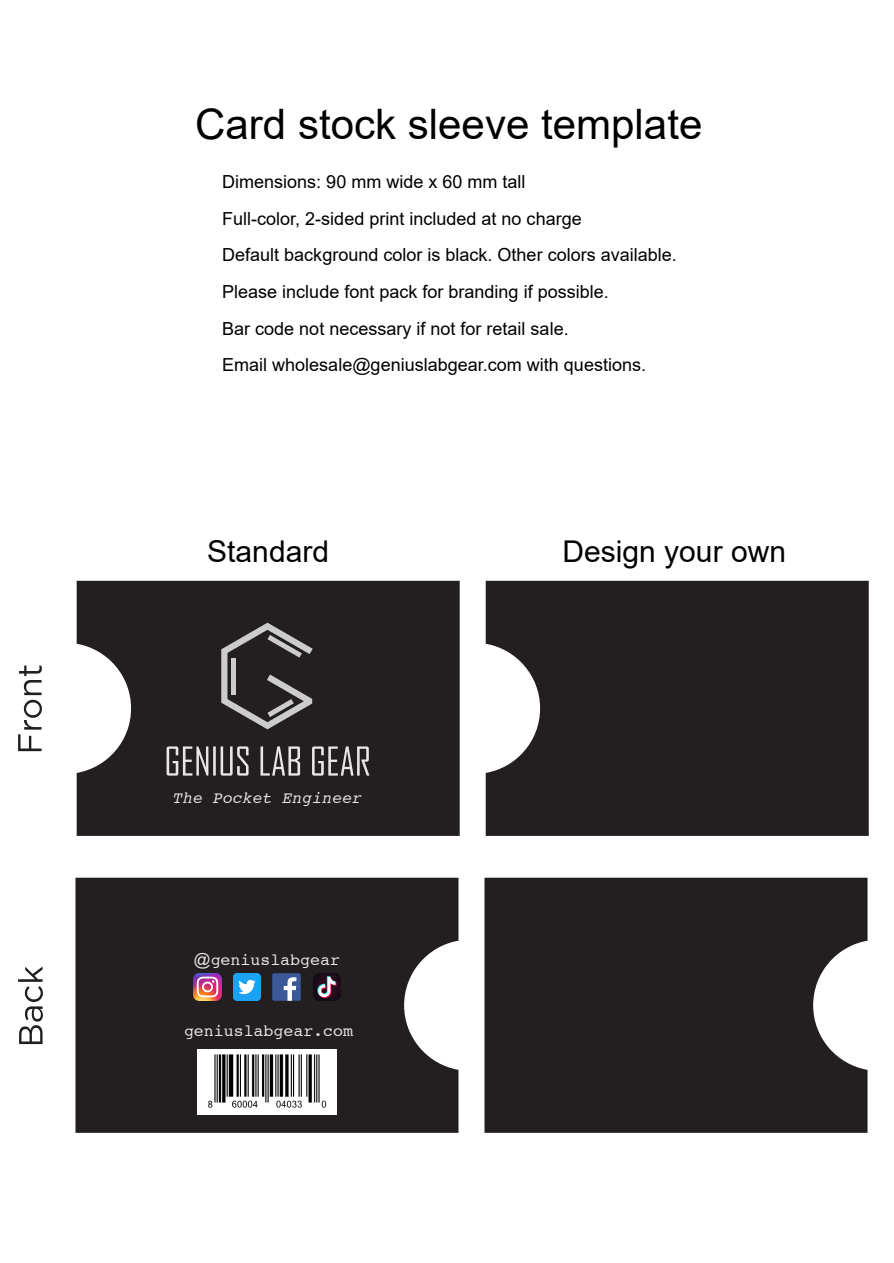
<style>
.page{position:relative;width:894px;height:1263px;background:#fff}
.page>*{position:absolute;margin:0;border:0;box-sizing:border-box;transform-origin:0 0}
.t1{font:42px "Arial";color:#000}
.t2{font:30px "Arial";color:#000}
.t3{font:18px/36.6px "Arial";color:#000}
.t4{font:16.5px "Courier 10 Pitch BT";color:#e5e5e5}
.t5{font:italic 16.5px "Courier 10 Pitch BT";color:#e5e5e5}
.s1{font-family:"Arial"}
</style>
<div class="page">
<svg style="left:18px;top:665px;width:24px;height:86px"></svg>
<svg style="left:18px;top:966px;width:25px;height:78px"></svg>
<svg style="left:77px;top:581px;width:382px;height:255px;background:#312e2e"></svg>
<svg style="left:75px;top:878px;width:383px;height:255px;background:#302c2d"></svg>
<img style="left:166px;top:737px;width:204px;height:48px">
<img style="left:197px;top:1050px;width:139px;height:65px">
<img style="left:273px;top:973px;width:27px;height:28px">
<img style="left:193px;top:973px;width:28px;height:28px">
<img style="left:233px;top:973px;width:28px;height:28px">
<img style="left:313px;top:973px;width:27px;height:28px">
<svg style="left:221px;top:623px;width:91px;height:106px;background:#4b4849"></svg>
<div style="left:485px;top:581px;width:383px;height:255px;background:#231f20"></div>
<div style="left:484px;top:878px;width:383px;height:255px;background:#231f20"></div>
<h1 class="t1" style="left:195px;top:108px;width:508px">Card stock sleeve template</h1>
<p class="t3" style="left:222px;top:165px;width:456px">Dimensions: 90 mm wide x 60 mm tall<br>Full-color, 2-sided print included at no charge<br>Default background color is black. Other colors available.<br>Please include font pack for branding if possible.<br>Bar code not necessary if not for retail sale.<br>Email wholesale@geniuslabgear.com with questions.</p>
<h2 class="t2" style="left:207px;top:540px;width:123px">Standard</h2>
<h2 class="t2" style="left:562px;top:540px;width:225px">Design your own</h2>
<p class="t5" style="left:173px;top:790px;width:190px">The Pocket Engineer</p>
<p class="t4" style="left:194px;top:953px;width:147px"><span class="s1">@</span>geniuslabgear</p>
<p class="t4" style="left:184px;top:1023px;width:170px">geniuslabgear.com</p>
</div>
